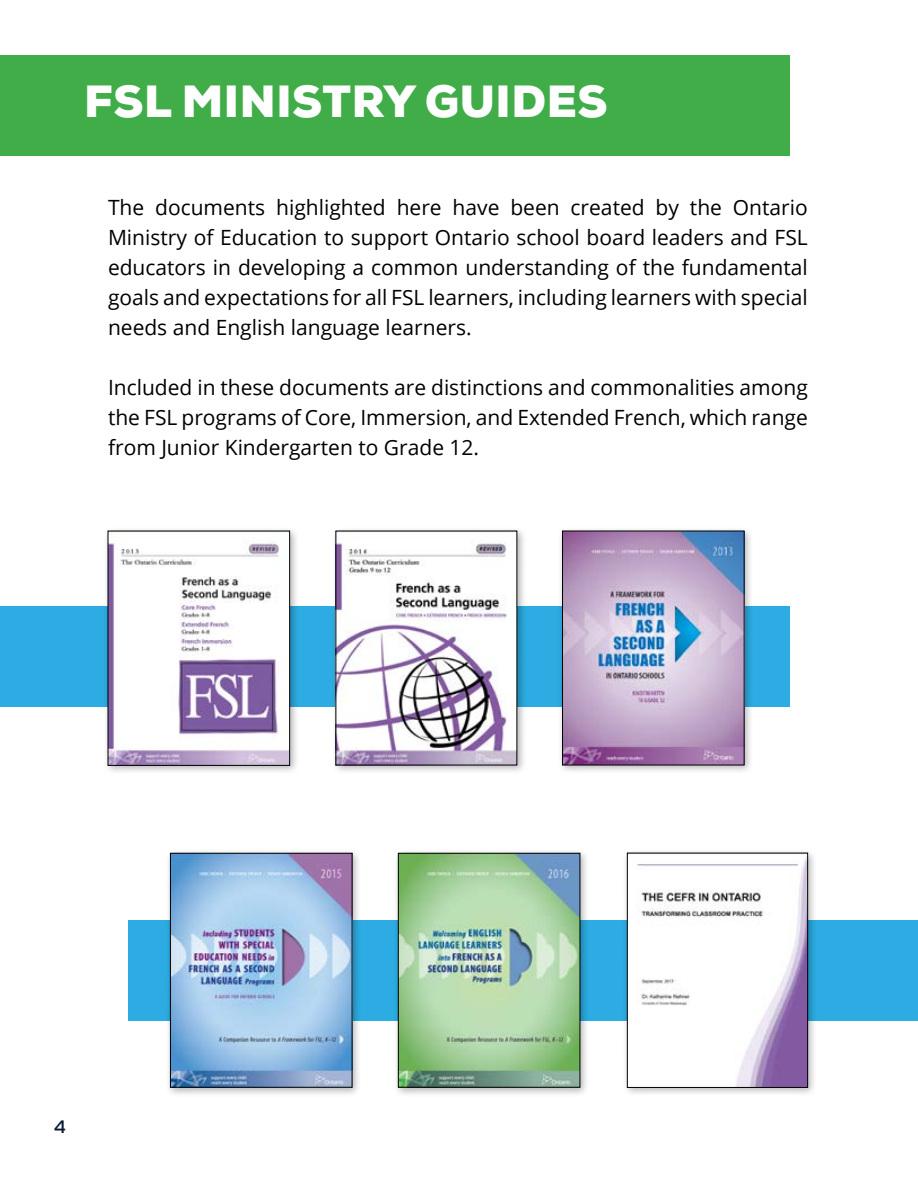
<style>
.page{position:relative;width:918px;height:1188px;background:#fff}
.page>*{position:absolute;margin:0;border:0;box-sizing:border-box;transform-origin:0 0}
.t1{font:900 45px "Nexa";letter-spacing:.015em;color:#fff}
.t2{font:21px/30px "Open Sans";color:#000;text-align:justify}
.t3{font:700 18px "Nexa";color:#0a1b36}
</style>
<div class="page">
<div style="left:0;top:55px;width:789px;height:101px;background:#41ad49"></div>
<div style="left:0;top:606px;width:789px;height:100px;background:#2cace2"></div>
<div style="left:129px;top:920px;width:789px;height:101px;background:#2cace2"></div>
<div style="left:558px;top:527px;width:196px;height:248px;background:#000;opacity:.3"></div>
<img style="left:564px;top:533px;width:178px;height:230px">
<div style="left:165px;top:849px;width:197px;height:248px;background:#000;opacity:.3"></div>
<img style="left:172px;top:855px;width:178px;height:230px">
<div style="left:170px;top:853px;width:182px;height:234px;border:1px solid #000"></div>
<div style="left:393px;top:849px;width:197px;height:248px;background:#000;opacity:.3"></div>
<img style="left:400px;top:855px;width:178px;height:230px">
<div style="left:398px;top:853px;width:182px;height:234px;border:1px solid #000"></div>
<div style="left:331px;top:527px;width:196px;height:248px;background:#000;opacity:.3"></div>
<img style="left:338px;top:533px;width:177px;height:230px">
<div style="left:103px;top:527px;width:197px;height:248px;background:#000;opacity:.3"></div>
<img style="left:110px;top:533px;width:178px;height:231px">
<div style="left:108px;top:531px;width:182px;height:235px;border:1px solid #000"></div>
<div style="left:622px;top:849px;width:195px;height:248px;background:#000;opacity:.3"></div>
<img style="left:629px;top:855px;width:177px;height:231px">
<div style="left:627px;top:853px;width:181px;height:235px;border:1px solid #000"></div>
<h1 class="t1" style="left:84px;top:73px;width:525px">FSL MINISTRY GUIDES</h1>
<p class="t2" style="left:108px;top:192px;width:701px">The documents highlighted here have been created by the Ontario Ministry of Education to support Ontario school board leaders and FSL educators in developing a common understanding of the fundamental goals and expectations for all FSL learners, including learners with special needs and English language learners.</p>
<p class="t2" style="left:108px;top:372px;width:701px">Included in these documents are distinctions and commonalities among the FSL programs of Core, Immersion, and Extended French, which range from Junior Kindergarten to Grade 12.</p>
<p class="t3" style="left:54px;top:1115px;width:13px">4</p>
</div>
